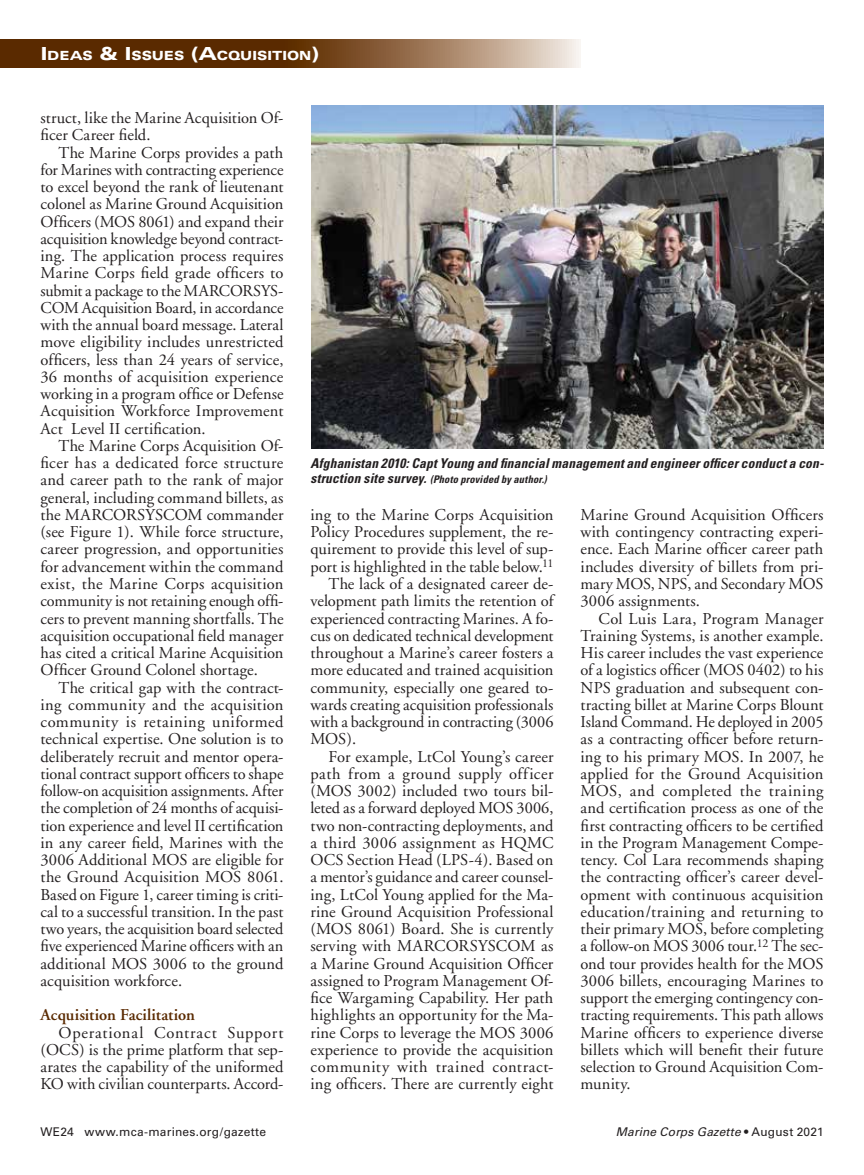
<style>
.page{position:relative;width:864px;height:1175px;background:#fff}
.page>*{position:absolute;margin:0;border:0;box-sizing:border-box;transform-origin:0 0}
.t1{font:16.5px/17.2px "Adobe Garamond";letter-spacing:.005em;color:#231f20;text-align:justify}
.t2{font:16.5px "Adobe Garamond";letter-spacing:.04em;color:#231f20}
.t3{font:600 16.5px "Adobe Garamond";color:#5a2a00}
.t4{font:italic 700 condensed 13.5px "Univers";letter-spacing:.01em;color:#231f20}
.t5{font:900 expanded 12.6px "Univers";color:#fff}
.t6{font:12px "Univers";letter-spacing:.02em;color:#231f20}
.t7{font:italic 12px "Univers";letter-spacing:.015em;color:#231f20}
.t8{font:italic 700 condensed 10.5px "Univers";letter-spacing:.02em;color:#231f20}
.s1{font-size:18px}
.s2{font-size:13.5px}
.s3{font-style:normal}
</style>
<div class="page">
<svg style="left:0;top:40px;width:580px;height:28px;background:#7f5632"></svg>
<img style="left:311px;top:106px;width:512px;height:342px">
<p class="t5" style="left:41px;top:48px;width:280px"><span class="s1">I</span>DEAS <span class="s1">&amp; I</span>SSUES <span class="s1">(A</span>CQUISITION<span class="s1">)</span></p>
<p class="t1" style="left:40px;top:110px;width:245px">struct, like the Marine Acquisition Of&shy;ficer Career field.</p>
<p class="t1" style="left:40px;top:144px;width:245px;text-indent:18px">The Marine Corps provides a path for Marines with contracting experience to excel beyond the rank of lieutenant colonel as Marine Ground Acquisition Officers (MOS 8061) and expand their acquisition knowledge beyond contract&shy;ing. The application process requires Marine Corps field grade officers to submit a package to the MARCORSYS-COM Acquisition Board, in accordance with the annual board message. Lateral move eligibility includes unrestricted officers, less than 24 years of service, 36 months of acquisition experience working in a program office or Defense Acquisition Workforce Improvement Act Level II certification.</p>
<p class="t1" style="left:40px;top:437px;width:245px;text-indent:18px">The Marine Corps Acquisition Of&shy;ficer has a dedicated force structure and career path to the rank of major general, including command billets, as the MARCORSYSCOM commander (see Figure 1). While force structure, career progression, and opportunities for advancement within the command exist, the Marine Corps acquisition community is not retaining enough offi&shy;cers to prevent manning shortfalls. The acquisition occupational field manager has cited a critical Marine Acquisition Officer Ground Colonel shortage.</p>
<p class="t1" style="left:40px;top:679px;width:245px;text-indent:18px">The critical gap with the contract&shy;ing community and the acquisition community is retaining uniformed technical expertise. One solution is to deliberately recruit and mentor opera&shy;tional contract support officers to shape follow-on acquisition assignments. After the completion of 24 months of acquisi&shy;tion experience and level II certification in any career field, Marines with the 3006 Additional MOS are eligible for the Ground Acquisition MOS 8061.<br>Based on Figure 1, career timing is criti&shy;cal to a successful transition. In the past two years, the acquisition board selected five experienced Marine officers with an additional MOS 3006 to the ground acquisition workforce.</p>
<p class="t3" style="left:40px;top:1006px;width:156px">Acquisition Facilitation</p>
<p class="t1" style="left:40px;top:1024px;width:245px;text-indent:18px">Operational Contract Support (OCS) is the prime platform that sep&shy;arates the capability of the uniformed KO with civilian counterparts. Accord-</p>
<p class="t4" style="left:310px;top:455px;width:515px">Afghanistan 2010: Capt Young and financial management and engineer officer conduct a con-</p>
<p class="t8" style="left:310px;top:473px;width:238px"><span class="s2">struction site survey.</span> (Photo provided by author.)</p>
<p class="t1" style="left:310px;top:506px;width:245px">ing to the Marine Corps Acquisition</p>
<p class="t1" style="left:310px;top:524px;width:244px">Policy Procedures supplement, the re-</p>
<p class="t1" style="left:310px;top:541px;width:244px">quirement to provide this level of sup-</p>
<p class="t1" style="left:310px;top:558px;width:244px">port is highlighted in the table below.<sup>11</sup></p>
<p class="t1" style="left:329px;top:575px;width:226px">The lack of a designated career de-</p>
<p class="t1" style="left:310px;top:593px;width:245px">velopment path limits the retention of</p>
<p class="t1" style="left:310px;top:610px;width:245px">experienced contracting Marines. A fo-</p>
<p class="t1" style="left:310px;top:627px;width:244px">cus on dedicated technical development</p>
<p class="t1" style="left:310px;top:644px;width:245px">throughout a Marine’s career fosters a</p>
<p class="t1" style="left:310px;top:662px;width:245px">more educated and trained acquisition</p>
<p class="t1" style="left:310px;top:679px;width:244px">community, especially one geared to-</p>
<p class="t1" style="left:310px;top:696px;width:244px">wards creating acquisition professionals</p>
<p class="t1" style="left:310px;top:713px;width:244px">with a background in contracting (3006</p>
<p class="t1" style="left:310px;top:731px;width:47px">MOS).</p>
<p class="t1" style="left:329px;top:748px;width:226px">For example, LtCol Young’s career</p>
<p class="t1" style="left:310px;top:765px;width:244px">path from a ground supply officer</p>
<p class="t1" style="left:310px;top:782px;width:244px">(MOS 3002) included two tours bil-</p>
<p class="t1" style="left:310px;top:800px;width:245px">leted as a forward deployed MOS 3006,</p>
<p class="t1" style="left:310px;top:817px;width:244px">two non-contracting deployments, and</p>
<p class="t1" style="left:310px;top:834px;width:245px">a third 3006 assignment as HQMC</p>
<p class="t1" style="left:310px;top:851px;width:244px">OCS Section Head (LPS-4). Based on</p>
<p class="t1" style="left:310px;top:869px;width:245px">a mentor’s guidance and career counsel-</p>
<p class="t1" style="left:310px;top:886px;width:244px">ing, LtCol Young applied for the Ma-</p>
<p class="t1" style="left:310px;top:903px;width:244px">rine Ground Acquisition Professional</p>
<p class="t1" style="left:310px;top:920px;width:245px">(MOS 8061) Board. She is currently</p>
<p class="t1" style="left:310px;top:938px;width:244px">serving with MARCORSYSCOM as</p>
<p class="t1" style="left:310px;top:955px;width:244px">a Marine Ground Acquisition Officer</p>
<p class="t1" style="left:310px;top:972px;width:245px">assigned to Program Management Of-</p>
<p class="t1" style="left:310px;top:989px;width:244px">fice Wargaming Capability. Her path</p>
<p class="t1" style="left:310px;top:1007px;width:244px">highlights an opportunity for the Ma-</p>
<p class="t1" style="left:310px;top:1024px;width:244px">rine Corps to leverage the MOS 3006</p>
<p class="t1" style="left:310px;top:1041px;width:244px">experience to provide the acquisition</p>
<p class="t2" style="left:310px;top:1058px;width:244px">community with trained contract-</p>
<p class="t1" style="left:310px;top:1076px;width:244px">ing officers. There are currently eight</p>
<p class="t1" style="left:580px;top:506px;width:245px">Marine Ground Acquisition Officers with contingency contracting experi&shy;ence. Each Marine officer career path includes diversity of billets from pri&shy;mary MOS, NPS, and Secondary MOS 3006 assignments.</p>
<p class="t1" style="left:580px;top:610px;width:245px;text-indent:18px">Col Luis Lara, Program Manager Training Systems, is another example.<br>His career includes the vast experience of a logistics officer (MOS 0402) to his NPS graduation and subsequent con&shy;tracting billet at Marine Corps Blount Island Command. He deployed in 2005 as a contracting officer before return&shy;ing to his primary MOS. In 2007, he applied for the Ground Acquisition MOS, and completed the training and certification process as one of the first contracting officers to be certified in the Program Management Compe&shy;tency. Col Lara recommends shaping the contracting officer’s career devel&shy;opment with continuous acquisition education/training and returning to their primary MOS, before completing a follow-on MOS 3006 tour.<sup>12</sup> The sec&shy;ond tour provides health for the MOS 3006 billets, encouraging Marines to support the emerging contingency con&shy;tracting requirements. This path allows Marine officers to experience diverse billets which will benefit their future selection to Ground Acquisition Com&shy;munity.</p>
<p class="t6" style="left:40px;top:1124px;width:227px">WE24 www.mca-marines.org/gazette</p>
<p class="t7" style="left:616px;top:1124px;width:209px">Marine Corps Gazette <span class="s3">• August 2021</span></p>
</div>
